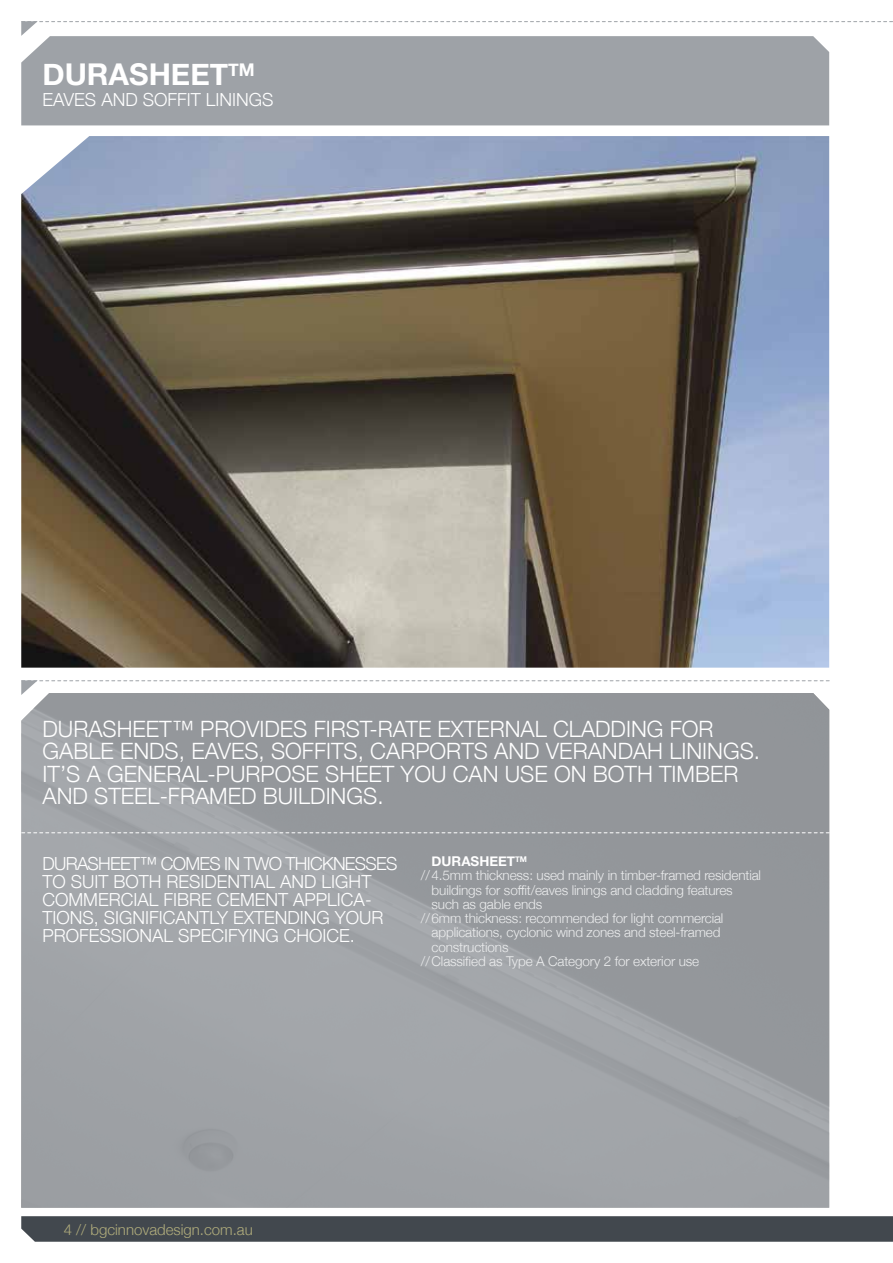
<style>
.page{position:relative;width:893px;height:1263px;background:#fff}
.page>*{position:absolute;margin:0;border:0;box-sizing:border-box;transform-origin:0 0}
.t1{font:700 30px "Helvetica Neue";color:#fff}
.t2{font:300 22.5px/22.5px "Helvetica Neue";color:#fff}
.t3{font:300 18px/18px "Helvetica Neue";color:#fff}
.t4{font:300 15px "Helvetica Neue";color:#b1ad7c}
.t5{font:300 13.5px "Helvetica Neue";letter-spacing:-.01em;color:#ecedee}
.t6{font:700 13.5px "Helvetica Neue";color:#fff}
</style>
<div class="page">
<svg style="left:21px;top:695px;width:808px;height:513px;background:#9b9ea2"></svg>
<svg style="left:21px;top:1216px;width:872px;height:26px;background:#464c51"></svg>
<div style="left:21px;top:36px;width:808px;height:89px;background:#9ea2a7"></div>
<svg style="left:22px;top:832px;width:807px;height:1px"></svg>
<svg style="left:21px;top:21px;width:872px;height:15px"></svg>
<svg style="left:21px;top:680px;width:808px;height:15px"></svg>
<img style="left:21px;top:136px;width:808px;height:532px">
<h1 class="t1" style="left:43px;top:63px;width:214px">DURASHEET<sup>TM</sup></h1>
<h3 class="t3" style="left:43px;top:92px;width:232px">EAVES AND SOFFIT LININGS</h3>
<h2 class="t2" style="left:43px;top:720px;width:719px">DURASHEET™ PROVIDES FIRST-RATE EXTERNAL CLADDING FOR GABLE ENDS, EAVES, SOFFITS, CARPORTS AND VERANDAH LININGS.<br>IT’S A GENERAL-PURPOSE SHEET YOU CAN USE ON BOTH TIMBER AND STEEL-FRAMED BUILDINGS.</h2>
<h3 class="t3" style="left:43px;top:856px;width:356px">DURASHEET™ COMES IN TWO THICKNESSES TO SUIT BOTH RESIDENTIAL AND LIGHT COMMERCIAL FIBRE CEMENT APPLICA-TIONS, SIGNIFICANTLY EXTENDING YOUR PROFESSIONAL SPECIFYING CHOICE.</h3>
<p class="t6" style="left:432px;top:856px;width:97px">DURASHEET<sup>TM</sup></p>
<p class="t5" style="left:421px;top:870px;width:342px">// 4.5mm thickness: used mainly in timber-framed residential</p>
<p class="t5" style="left:432px;top:879px;width:303px">buildings for soffit/eaves linings and cladding features</p>
<p class="t5" style="left:432px;top:899px;width:112px">such as gable ends</p>
<p class="t5" style="left:421px;top:913px;width:304px">// 6mm thickness: recommended for light commercial</p>
<p class="t5" style="left:432px;top:927px;width:290px">applications, cyclonic wind zones and steel-framed</p>
<p class="t5" style="left:432px;top:942px;width:78px">constructions</p>
<p class="t5" style="left:421px;top:950px;width:280px">// Classified as Type A Category 2 for exterior use</p>
<p class="t4" style="left:64px;top:1224px;width:190px">4 // bgcinnovadesign.com.au</p>
</div>
